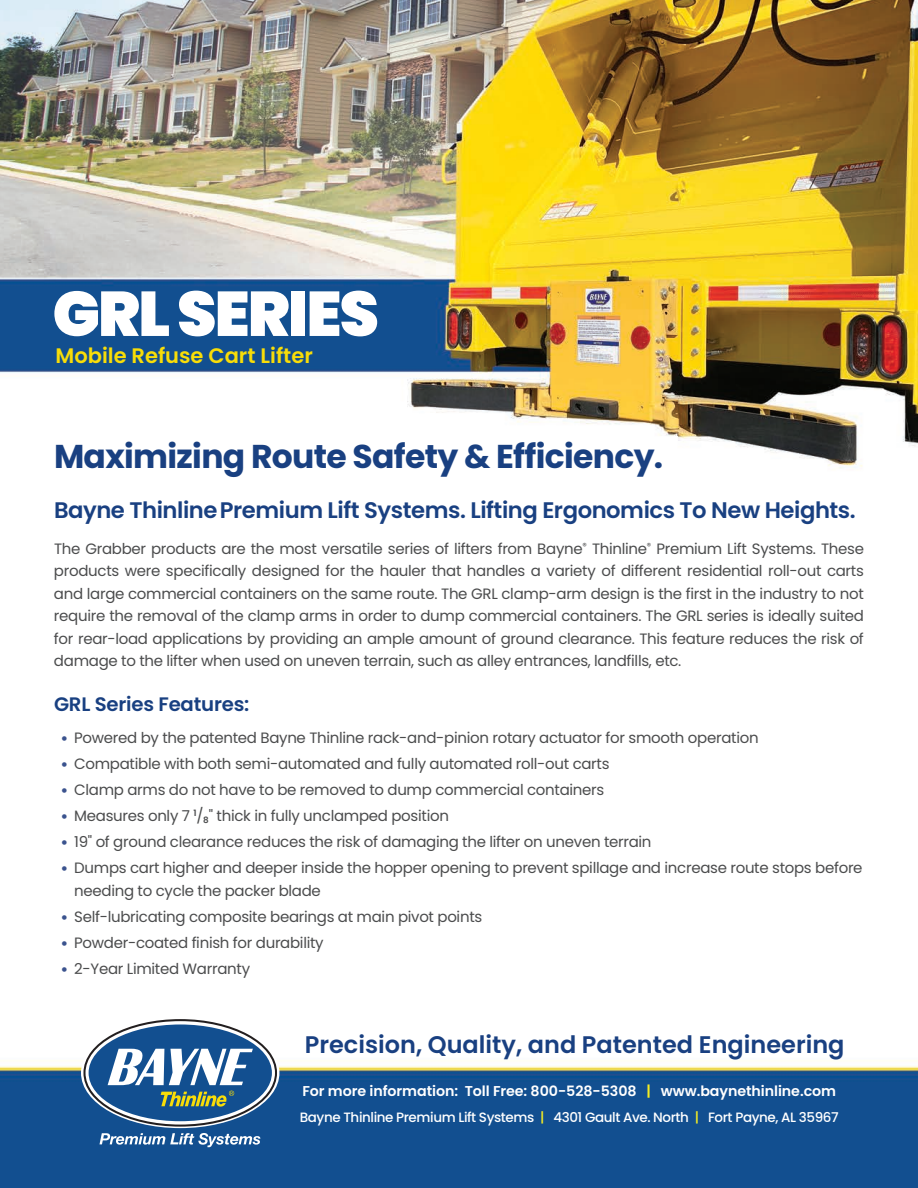
<style>
.page{position:relative;width:918px;height:1188px;background:#fff}
.page>*{position:absolute;margin:0;border:0;box-sizing:border-box;transform-origin:0 0}
.t1{font:900 63px "Poppins";letter-spacing:-.03em;color:#fff}
.t2{font:700 33px "Poppins";letter-spacing:-.02em;color:#194081}
.t3{font:600 24px "Poppins";color:#194081}
.t4{font:600 22.5px "Poppins";letter-spacing:-.02em;color:#194081}
.t5{font:600 21px "Poppins";color:#f8dd08}
.t6{font:600 19.5px "Poppins";letter-spacing:-.01em;color:#194081}
.t7{font:15px/22.5px "Poppins";letter-spacing:-.02em;color:#4b4c4d;text-align:justify}
.t8{font:600 14.25px "Poppins";letter-spacing:-.005em;color:#fff}
.t9{font:500 13.5px "Poppins";letter-spacing:-.03em;color:#fff}
.s1{font-weight:900;font-size:13.5px;color:#3b538e}
.s2{color:#f7ee21}
</style>
<div class="page">
<img style="left:0;top:0;width:918px;height:1188px">
<svg style="left:83px;top:1019px;width:194px;height:108px"></svg>
<svg style="left:100px;top:1133px;width:160px;height:14px"></svg>
<h1 class="t1" style="left:52px;top:277px;width:328px">GRL SERIES</h1>
<h3 class="t5" style="left:56px;top:344px;width:259px">Mobile Refuse Cart Lifter</h3>
<h2 class="t2" style="left:54px;top:437px;width:611px">Maximizing Route Safety &amp; Efficiency.</h2>
<h3 class="t4" style="left:54px;top:497px;width:803px">Bayne ThinlinePremium Lift Systems. Lifting Ergonomics To New Heights.</h3>
<p class="t7" style="left:54px;top:537px;width:812px">The Grabber products are the most versatile series of lifters from Bayne<sup>®</sup> Thinline<sup>®</sup> Premium Lift Systems. These products were specifically designed for the hauler that handles a variety of different residential roll-out carts and large commercial containers on the same route. The GRL clamp-arm design is the first in the industry to not require the removal of the clamp arms in order to dump commercial containers. The GRL series is ideally suited for rear-load applications by providing an ample amount of ground clearance. This feature reduces the risk of damage to the lifter when used on uneven terrain, such as alley entrances, landfills, etc.</p>
<h3 class="t6" style="left:54px;top:693px;width:197px">GRL Series Features:</h3>
<p class="t7" style="left:61px;top:727px;width:699px"><span class="s1">•</span> Powered by the patented Bayne Thinline rack-and-pinion rotary actuator for smooth operation</p>
<p class="t7" style="left:61px;top:753px;width:550px"><span class="s1">•</span> Compatible with both semi-automated and fully automated roll-out carts</p>
<p class="t7" style="left:61px;top:779px;width:545px"><span class="s1">•</span> Clamp arms do not have to be removed to dump commercial containers</p>
<p class="t7" style="left:61px;top:805px;width:390px"><span class="s1">•</span> Measures only 7 <sup>1</sup>/<sub>8</sub>" thick in fully unclamped position</p>
<p class="t7" style="left:61px;top:831px;width:592px"><span class="s1">•</span> 19" of ground clearance reduces the risk of damaging the lifter on uneven terrain</p>
<p class="t7" style="left:74px;top:857px;width:790px;text-indent:-14px"><span class="s1">•</span> Dumps cart higher and deeper inside the hopper opening to prevent spillage and increase route stops before needing to cycle the packer blade</p>
<p class="t7" style="left:61px;top:906px;width:423px"><span class="s1">•</span> Self-lubricating composite bearings at main pivot points</p>
<p class="t7" style="left:61px;top:932px;width:265px"><span class="s1">•</span> Powder-coated finish for durability</p>
<p class="t7" style="left:61px;top:958px;width:191px"><span class="s1">•</span> 2-Year Limited Warranty</p>
<h3 class="t3" style="left:305px;top:1031px;width:541px">Precision, Quality, and Patented Engineering</h3>
<p class="t8" style="left:302px;top:1083px;width:535px">For more information: Toll Free: 800-528-5308 <span class="s2">|</span> www.baynethinline.com</p>
<p class="t9" style="left:300px;top:1109px;width:540px">Bayne Thinline Premium Lift Systems <span class="s2">|</span> 4301 Gault Ave. North <span class="s2">|</span> Fort Payne, AL 35967</p>
</div>
